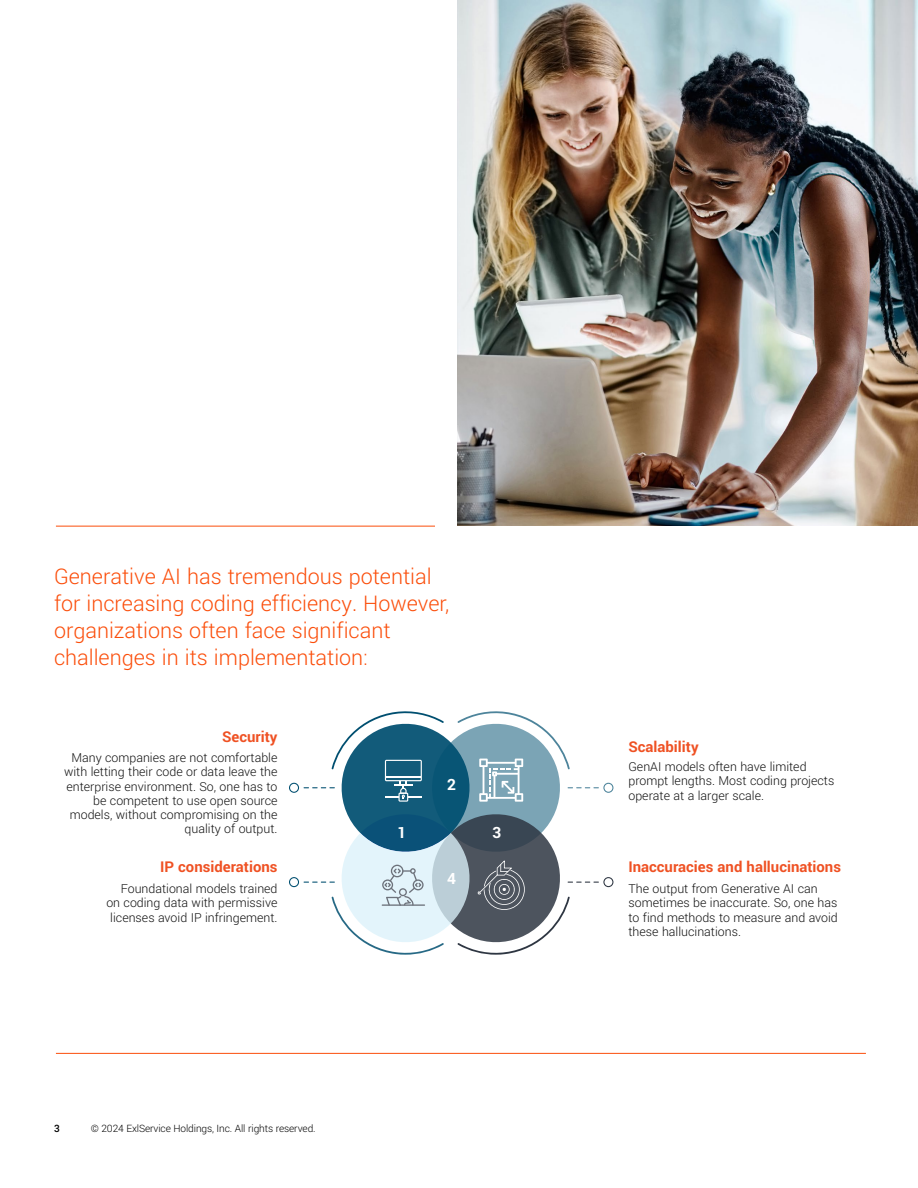
<style>
.page{position:relative;width:918px;height:1188px;background:#fff}
.page>*{position:absolute;margin:0;border:0;box-sizing:border-box;transform-origin:0 0}
.t1{font:300 24px/27px "Yantramanav";color:#fb4e0b}
.t2{font:700 17.25px "Yantramanav";color:#fff}
.t3{font:700 16.5px "Yantramanav";color:#ef5123}
.t4{font:300 13.8px/14.2px "Yantramanav";color:#111}
.t5{font:300 11.25px "Yantramanav";letter-spacing:-.01em;color:#000}
.t6{font:500 11.25px "Yantramanav";color:#000}
</style>
<div class="page">
<hr style="left:56px;top:1053px;width:810px;height:1px;background:#fb4e0b">
<img style="left:457px;top:0;width:461px;height:526px">
<hr style="left:56px;top:526px;width:379px;height:1px;background:#fb4e0b">
<svg style="left:289px;top:711px;width:324px;height:244px"></svg>
<h1 class="t1" style="left:54px;top:563px;width:397px">Generative AI has tremendous potential for increasing coding efficiency. However, organizations often face significant challenges in its implementation:</h1>
<p class="t3" style="left:222px;top:727px;width:57px">Security</p>
<p class="t4" style="left:64px;top:751px;width:215px;text-align:right">Many companies are not comfortable with letting their code or data leave the enterprise environment. So, one has to be competent to use open source models, without compromising on the quality of output.</p>
<p class="t3" style="left:160px;top:856px;width:119px">IP considerations</p>
<p class="t4" style="left:106px;top:882px;width:173px;text-align:justify;text-indent:14px">Foundational models trained on coding data with permissive licenses avoid IP infringement.</p>
<p class="t2" style="left:398px;top:822px;width:10px">1</p>
<p class="t2" style="left:447px;top:774px;width:10px">2</p>
<p class="t2" style="left:447px;top:868px;width:10px">4</p>
<p class="t2" style="left:493px;top:822px;width:10px">3</p>
<p class="t6" style="left:54px;top:1121px;width:7px">3</p>
<p class="t5" style="left:91px;top:1122px;width:226px">© 2024 ExlService Holdings, Inc. All rights reserved.</p>
<p class="t3" style="left:628px;top:736px;width:72px">Scalability</p>
<p class="t4" style="left:628px;top:760px;width:207px">GenAI models often have limited prompt lengths. Most coding projects operate at a larger scale.</p>
<p class="t3" style="left:628px;top:856px;width:214px">Inaccuracies and hallucinations</p>
<p class="t4" style="left:628px;top:882px;width:211px">The output from Generative AI can sometimes be inaccurate. So, one has to find methods to measure and avoid these hallucinations.</p>
</div>
